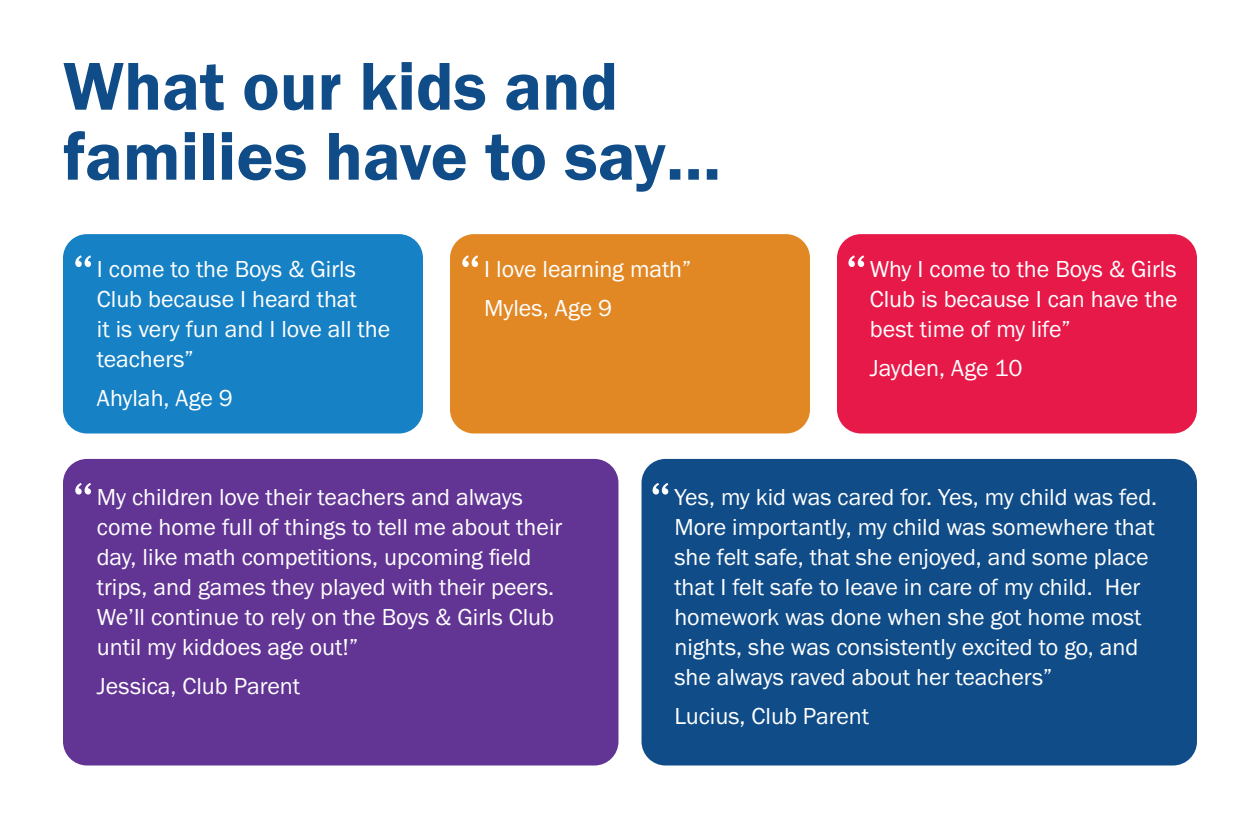
<style>
.page{position:relative;width:1260px;height:828px;background:#fff}
.page>*{position:absolute;margin:0;border:0;box-sizing:border-box;transform-origin:0 0}
.t1{font:70px/70px "Franklin Gothic URW Dem";color:#0f4c88}
.t2{font:52px "Andale Mono";color:#fff}
.Bodycopy{font:24px/30px "Franklin Gothic URW Boo";color:#fff}
</style>
<div class="page">
<div style="left:63px;top:234px;width:360px;height:199px;background:#1681c4;border-radius:24px"></div>
<div style="left:63px;top:459px;width:555px;height:307px;background:#623494;border-radius:24px"></div>
<div style="left:642px;top:459px;width:555px;height:307px;background:#0f4c88;border-radius:24px"></div>
<div style="left:837px;top:234px;width:360px;height:199px;background:#e71949;border-radius:24px"></div>
<div style="left:450px;top:234px;width:360px;height:199px;background:#e18825;border-radius:24px"></div>
<p class="t1" style="left:63px;top:50px;width:660px">What our kids and families have to say…</p>
<p class="t2" style="left:68px;top:240px;width:33px">“</p>
<p class="t2" style="left:455px;top:240px;width:33px">“</p>
<p class="t2" style="left:841px;top:240px;width:33px">“</p>
<p class="Bodycopy" style="left:97px;top:254px;width:295px">I come to the Boys &amp; Girls<br>Club because I heard that<br>it is very fun and I love all the teachers”</p>
<p class="Bodycopy" style="left:97px;top:383px;width:138px">Ahylah, Age 9</p>
<p class="Bodycopy" style="left:870px;top:254px;width:309px;text-align:justify">Why I come to the Boys &amp; Girls Club is because I can have the best time of my life”</p>
<p class="Bodycopy" style="left:870px;top:353px;width:154px">Jayden, Age 10</p>
<p class="Bodycopy" style="left:484px;top:254px;width:209px">I love learning math”</p>
<p class="Bodycopy" style="left:484px;top:293px;width:130px">Myles, Age 9</p>
<p class="t2" style="left:68px;top:468px;width:33px">“</p>
<p class="t2" style="left:645px;top:468px;width:33px">“</p>
<p class="Bodycopy" style="left:674px;top:481px;width:484px">Yes, my kid was cared for. Yes, my child was fed.<br>More importantly, my child was somewhere that she felt safe, that she enjoyed, and some place that I felt safe to leave in care of my child. Her homework was done when she got home most nights, she was consistently excited to go, and she always raved about her teachers”</p>
<p class="Bodycopy" style="left:674px;top:700px;width:196px">Lucius, Club Parent</p>
<p class="Bodycopy" style="left:97px;top:481px;width:467px">My children love their teachers and always come home full of things to tell me about their day, like math competitions, upcoming field trips, and games they played with their peers.<br>We’ll continue to rely on the Boys &amp; Girls Club until my kiddoes age out!”</p>
<p class="Bodycopy" style="left:97px;top:670px;width:205px">Jessica, Club Parent</p>
</div>
